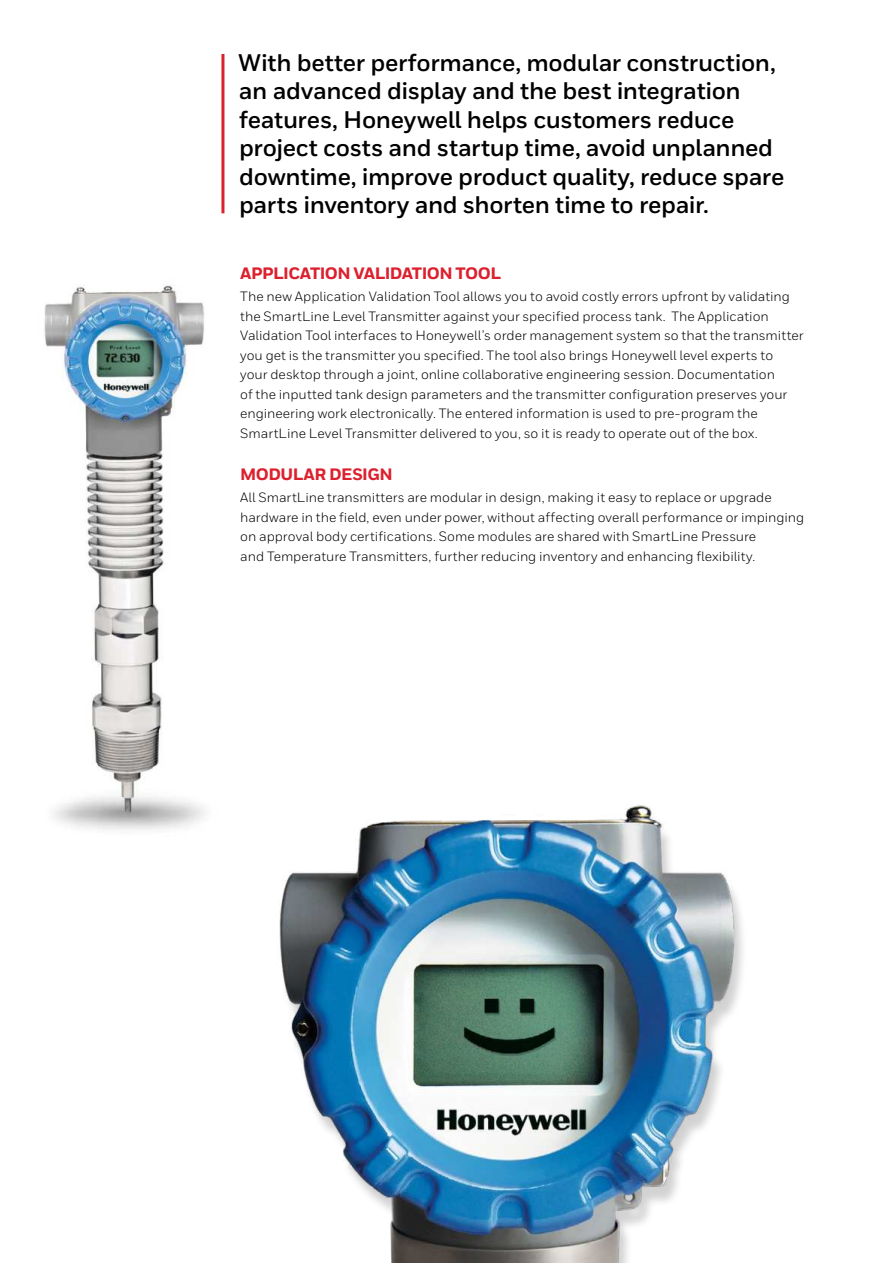
<style>
.page{position:relative;width:893px;height:1263px;background:#fff}
.page>*{position:absolute;margin:0;border:0;box-sizing:border-box;transform-origin:0 0}
.t1{font:700 24px/28.5px "Honeywell Sans";letter-spacing:-.015em;color:#000}
.t2{font:800 16.5px "Honeywell Sans";letter-spacing:-.035em;color:#dc202e}
.t3{font:13.5px/19.5px "Honeywell Sans";color:#000}
</style>
<div class="page">
<img style="left:44px;top:284px;width:161px;height:546px">
<img style="left:279px;top:805px;width:464px;height:458px">
<hr style="left:221px;top:54px;width:3px;height:159px;background:#dc202e">
<p class="t1" style="left:239px;top:50px;width:547px">With better performance, modular construction, an advanced display and the best integration features, Honeywell helps customers reduce project costs and startup time, avoid unplanned downtime, improve product quality, reduce spare parts inventory and shorten time to repair.</p>
<p class="t2" style="left:240px;top:267px;width:262px">APPLICATION VALIDATION TOOL</p>
<p class="t3" style="left:240px;top:288px;width:565px">The new Application Validation Tool allows you to avoid costly errors upfront by validating the SmartLine Level Transmitter against your specified process tank. The Application Validation Tool interfaces to Honeywell’s order management system so that the transmitter you get is the transmitter you specified. The tool also brings Honeywell level experts to your desktop through a joint, online collaborative engineering session. Documentation<br>of the inputted tank design parameters and the transmitter configuration preserves your engineering work electronically. The entered information is used to pre-program the SmartLine Level Transmitter delivered to you, so it is ready to operate out of the box.</p>
<p class="t2" style="left:240px;top:468px;width:154px">MODULAR DESIGN</p>
<p class="t3" style="left:240px;top:489px;width:565px">All SmartLine transmitters are modular in design, making it easy to replace or upgrade hardware in the field, even under power, without affecting overall performance or impinging on approval body certifications. Some modules are shared with SmartLine Pressure<br>and Temperature Transmitters, further reducing inventory and enhancing flexibility.</p>
</div>
